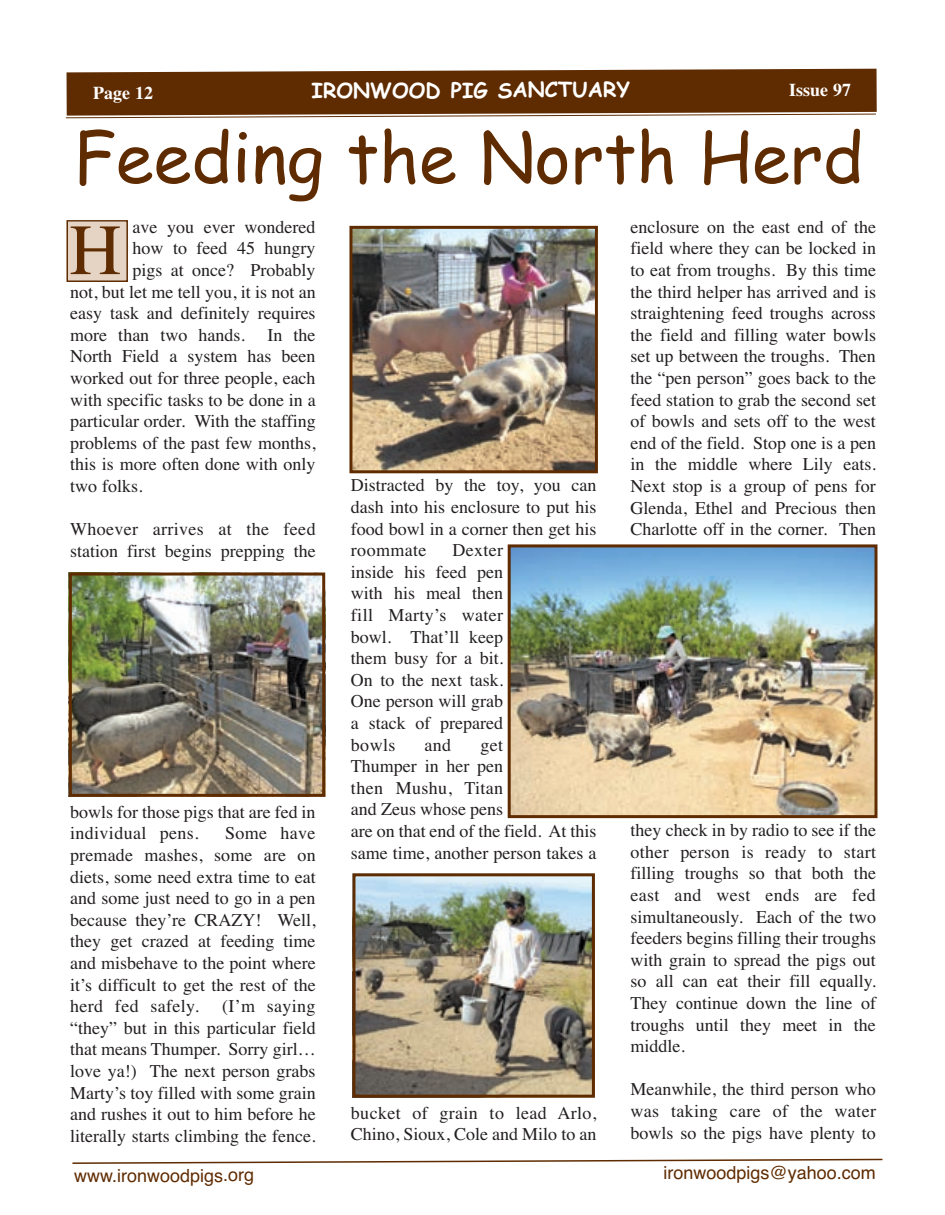
<style>
.page{position:relative;width:945px;height:1215px;background:#fff}
.page>*{position:absolute;margin:0;border:0;box-sizing:border-box;transform-origin:0 0}
.t1{font:72px "Times";color:#5f2b00}
.t2{font:69px "Comic Sans MS";color:#5f2b00}
.t3{font:700 21px "Comic Sans MS";letter-spacing:-.005em;color:#fff}
.t4{font:18px/21.6px "Times";color:#231f20;text-align:justify}
.t5{font:18px "Helvetica";letter-spacing:-.005em;color:#5f2b00}
.t6{font:700 18px "Times";letter-spacing:-.005em;color:#fff}
</style>
<div class="page">
<svg style="left:72px;top:1158px;width:811px;height:6px"></svg>
<svg style="left:66px;top:69px;width:811px;height:49px;background:#6e4019"></svg>
<div style="left:68px;top:222px;width:58px;height:58px;background:#e5d4c4"></div>
<div style="left:66px;top:220px;width:62px;height:62px;border:2px solid #5f2b00"></div>
<img style="left:356px;top:877px;width:235px;height:217px">
<div style="left:352px;top:873px;width:243px;height:225px;border:3px solid #5f2b00"></div>
<img style="left:353px;top:230px;width:241px;height:239px">
<div style="left:349px;top:226px;width:249px;height:247px;border:3px solid #5f2b00"></div>
<img style="left:73px;top:577px;width:248px;height:216px">
<div style="left:69px;top:573px;width:256px;height:224px;border:3px solid #5f2b00"></div>
<img style="left:512px;top:548px;width:362px;height:266px">
<div style="left:508px;top:544px;width:370px;height:274px;border:3px solid #5f2b00"></div>
<p class="t6" style="left:93px;top:87px;width:62px">Page 12</p>
<p class="t3" style="left:312px;top:81px;width:320px">IRONWOOD PIG SANCTUARY</p>
<p class="t6" style="left:789px;top:84px;width:64px">Issue 97</p>
<h2 class="t2" style="left:74px;top:127px;width:791px">Feeding the North Herd</h2>
<h1 class="t1" style="left:69px;top:224px;width:53px">H</h1>
<p class="t4" style="left:631px;top:218px;width:247px">enclosure on the east end of the field where they can be locked in to eat from troughs. By this time the third helper has arrived and is straightening feed troughs across the field and filling water bowls set up between the troughs. Then the “pen person” goes back to the feed station to grab the second set of bowls and sets off to the west end of the field. Stop one is a pen in the middle where Lily eats.<br>Next stop is a group of pens for Glenda, Ethel and Precious then Charlotte off in the corner. Then</p>
<p class="t4" style="left:132px;top:218px;width:185px">ave you ever wondered</p>
<p class="t4" style="left:132px;top:239px;width:185px">how to feed 45 hungry</p>
<p class="t4" style="left:132px;top:261px;width:185px">pigs at once? Probably</p>
<p class="t4" style="left:70px;top:282px;width:247px">not, but let me tell you, it is not an</p>
<p class="t4" style="left:70px;top:304px;width:247px">easy task and definitely requires</p>
<p class="t4" style="left:70px;top:326px;width:247px">more than two hands. In the</p>
<p class="t4" style="left:70px;top:347px;width:247px">North Field a system has been</p>
<p class="t4" style="left:70px;top:369px;width:247px">worked out for three people, each</p>
<p class="t4" style="left:70px;top:390px;width:247px">with specific tasks to be done in a</p>
<p class="t4" style="left:70px;top:412px;width:247px">particular order. With the staffing</p>
<p class="t4" style="left:70px;top:434px;width:247px">problems of the past few months,</p>
<p class="t4" style="left:70px;top:455px;width:247px">this is more often done with only</p>
<p class="t4" style="left:70px;top:477px;width:74px">two folks.</p>
<p class="t4" style="left:70px;top:520px;width:247px">Whoever arrives at the feed station first begins prepping the</p>
<p class="t4" style="left:351px;top:476px;width:247px">Distracted by the toy, you can dash into his enclosure to put his food bowl in a corner then get his roommate</p>
<p class="t4" style="left:351px;top:541px;width:154px;text-indent:101px">Dexter inside his feed pen with his meal then fill Marty’s water bowl. That’ll keep them busy for a bit.<br>On to the next task.<br>One person will grab a stack of prepared bowls</p>
<p class="t4" style="left:425px;top:735px;width:28px">and</p>
<p class="t4" style="left:351px;top:735px;width:247px;text-align:left;text-indent:130px">get<br>Thumper in her pen<br>then Mushu, Titan<br>and Zeus whose pens<br>are on that end of the field. At this same time, another person takes a</p>
<p class="t4" style="left:70px;top:803px;width:247px">bowls for those pigs that are fed in individual pens.</p>
<p class="t4" style="left:631px;top:821px;width:247px">they check in by radio to see if the other person is ready to start filling troughs so that both the east and west ends are fed simultaneously. Each of the two feeders begins filling their troughs with grain to spread the pigs out so all can eat their fill equally.<br>They continue down the line of troughs until they meet in the middle.</p>
<p class="t4" style="left:631px;top:1080px;width:247px">Meanwhile, the third person who was taking care of the water bowls so the pigs have plenty to</p>
<p class="t4" style="left:70px;top:824px;width:247px;text-indent:155px">Some have premade mashes, some are on diets, some need extra time to eat and some just need to go in a pen because they’re CRAZY! Well, they get crazed at feeding time and misbehave to the point where it’s difficult to get the rest of the herd fed safely.</p>
<p class="t4" style="left:70px;top:997px;width:247px;text-indent:152px">(I’m saying “they” but in this particular field that means Thumper. Sorry girl… love ya!) The next person grabs Marty’s toy filled with some grain and rushes it out to him before he literally starts climbing the fence.</p>
<p class="t5" style="left:74px;top:1169px;width:182px">www.ironwoodpigs.org</p>
<p class="t5" style="left:664px;top:1166px;width:214px">ironwoodpigs@yahoo.com</p>
<p class="t4" style="left:351px;top:1104px;width:247px">bucket of grain to lead Arlo,<br>Chino, Sioux, Cole and Milo to an</p>
</div>
